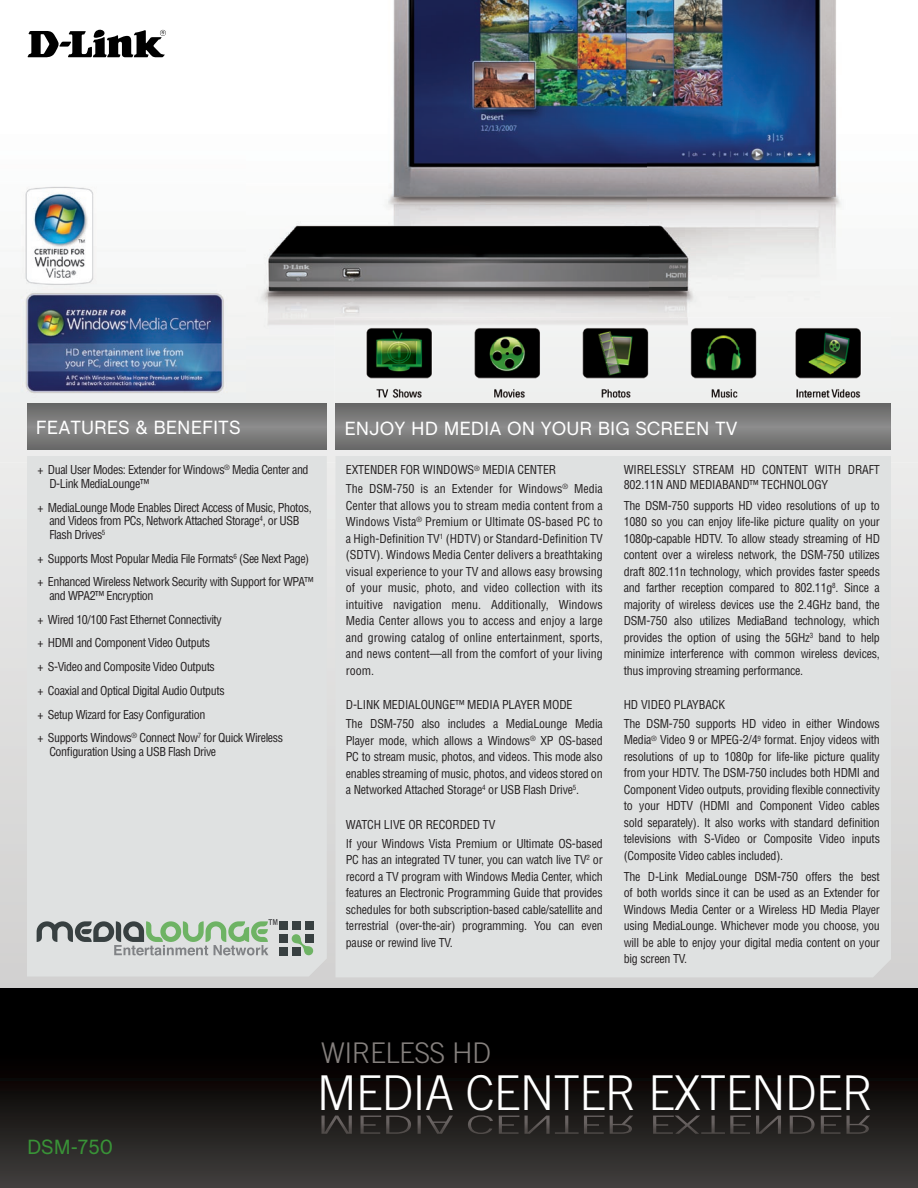
<style>
.page{position:relative;width:918px;height:1188px;background:#fff}
.page>*{position:absolute;margin:0;border:0;box-sizing:border-box;transform-origin:0 0}
.t1{font:300 48px "Trade Gothic";letter-spacing:-.02em;color:#fff}
.t2{font:300 28.5px "Trade Gothic";letter-spacing:-.02em;color:#85807d}
.t3{font:21px "Chalet";color:#399337}
.t4{font:19.5px "Chalet";color:#fff}
.t5{font:condensed 12px/16.5px "Helvetica";letter-spacing:-.02em;color:#231f20}
.t6{font:condensed 12px/18.6px "Helvetica";color:#231f20}
</style>
<div class="page">
<svg style="left:0;top:462px;width:918px;height:526px;background:#dadada"></svg>
<img style="left:27px;top:0;width:621px;height:205px">
<img style="left:648px;top:0;width:270px;height:359px">
<div style="left:0;top:401px;width:54px;height:61px;background:#ededec"></div>
<img style="left:246px;top:205px;width:402px;height:154px">
<div style="left:54px;top:359px;width:324px;height:103px;background:#eeefee"></div>
<div style="left:0;top:988px;width:918px;height:200px;background:linear-gradient(to bottom,#000,#383634)"></div>
<svg style="left:28px;top:29px;width:138px;height:28px"></svg>
<img style="left:0;top:155px;width:246px;height:246px">
<svg style="left:321px;top:1115px;width:549px;height:19px;background:#2e2b2a"></svg>
<div style="left:27px;top:456px;width:300px;height:520px;background:#dfe1e1"></div>
<div style="left:335px;top:456px;width:556px;height:521px;background:#dfe1e1"></div>
<svg style="left:27px;top:404px;width:300px;height:46px;background:#787878"></svg>
<svg style="left:335px;top:406px;width:556px;height:44px;background:#797979"></svg>
<img style="left:335px;top:317px;width:556px;height:87px">
<img style="left:335px;top:404px;width:556px;height:2px">
<div style="left:279px;top:921px;width:9px;height:9px;background:#384041"></div>
<div style="left:292px;top:921px;width:9px;height:9px;background:#384041"></div>
<div style="left:305px;top:921px;width:8px;height:9px;background:#384041"></div>
<div style="left:279px;top:934px;width:9px;height:9px;background:#384041"></div>
<div style="left:279px;top:947px;width:9px;height:8px;background:#384041"></div>
<div style="left:292px;top:947px;width:9px;height:8px;background:#384041"></div>
<div style="left:305px;top:934px;width:8px;height:9px;background:#384041"></div>
<div style="left:304px;top:946px;width:9px;height:9px;background:#6eb364;border-radius:50%"></div>
<div style="left:292px;top:934px;width:9px;height:9px;background:#6eb364;border-radius:50%"></div>
<svg style="left:296px;top:938px;width:13px;height:14px"></svg>
<svg style="left:37px;top:919px;width:240px;height:37px;background:#afbcb0"></svg>
<h3 class="t4" style="left:36px;top:416px;width:206px">FEATURES &amp; BENEFITS</h3>
<h3 class="t4" style="left:344px;top:417px;width:395px">ENJOY HD MEDIA ON YOUR BIG SCREEN TV</h3>
<p class="t5" style="left:49px;top:463px;width:261px;line-height:13.5px;text-indent:-12px">+ Dual User Modes: Extender for Windows<sup>®</sup> Media Center and<br>D-Link MediaLounge™</p>
<p class="t5" style="left:49px;top:501px;width:264px;line-height:13.5px;text-indent:-12px">+ MediaLounge Mode Enables Direct Access of Music, Photos, and Videos from PCs, Network Attached Storage<sup>4</sup>, or USB<br>Flash Drives<sup>5</sup></p>
<p class="t5" style="left:37px;top:546px;width:278px;line-height:23.7px">+ Supports Most Popular Media File Formats<sup>6</sup> (See Next Page) + Enhanced Wireless Network Security with Support for WPA™</p>
<p class="t5" style="left:37px;top:583px;width:247px;line-height:23.7px;text-indent:12px">and WPA2™ Encryption<br>+ Wired 10/100 Fast Ethernet Connectivity<br>+ HDMI and Component Video Outputs<br>+ S-Video and Composite Video Outputs<br>+ Coaxial and Optical Digital Audio Outputs<br>+ Setup Wizard for Easy Configuration<br>+ Supports Windows<sup>®</sup> Connect Now<sup>7</sup> for Quick Wireless</p>
<p class="t5" style="left:49px;top:743px;width:168px">Configuration Using a USB Flash Drive</p>
<p class="t6" style="left:346px;top:461px;width:258px">EXTENDER FOR WINDOWS<sup>®</sup> MEDIA CENTER<br>The DSM-750 is an Extender for Windows<sup>®</sup> Media</p>
<p class="t5" style="left:346px;top:497px;width:258px;text-align:justify">Center that allows you to stream media content from a Windows Vista<sup>®</sup> Premium or Ultimate OS-based PC to a High-Definition TV<sup>1</sup> (HDTV) or Standard-Definition TV (SDTV). Windows Media Center delivers a breathtaking visual experience to your TV and allows easy browsing of your music, photo, and video collection with its intuitive navigation menu. Additionally, Windows Media Center allows you to access and enjoy a large and growing catalog of online entertainment, sports, and news content—all from the comfort of your living room.</p>
<p class="t5" style="left:346px;top:696px;width:258px;line-height:18.6px">D-LINK MEDIALOUNGE™ MEDIA PLAYER MODE<br>The DSM-750 also includes a MediaLounge Media</p>
<p class="t5" style="left:346px;top:732px;width:258px;text-align:justify">Player mode, which allows a Windows<sup>®</sup> XP OS-based PC to stream music, photos, and videos. This mode also enables streaming of music, photos, and videos stored on a Networked Attached Storage<sup>4</sup> or USB Flash Drive<sup>5</sup>.</p>
<p class="t5" style="left:346px;top:815px;width:258px;line-height:18.6px">WATCH LIVE OR RECORDED TV<br>If your Windows Vista Premium or Ultimate OS-based</p>
<p class="t5" style="left:346px;top:851px;width:258px;text-align:justify">PC has an integrated TV tuner, you can watch live TV<sup>2</sup> or record a TV program with Windows Media Center, which features an Electronic Programming Guide that provides schedules for both subscription-based cable/satellite and terrestrial (over-the-air) programming. You can even pause or rewind live TV.</p>
<p class="t5" style="left:624px;top:463px;width:258px;line-height:14.2px">WIRELESSLY STREAM HD CONTENT WITH DRAFT<br>802.11N AND MEDIABAND™ TECHNOLOGY</p>
<p class="t5" style="left:624px;top:497px;width:258px;text-align:justify">The DSM-750 supports HD video resolutions of up to 1080 so you can enjoy life-like picture quality on your 1080p-capable HDTV. To allow steady streaming of HD content over a wireless network, the DSM-750 utilizes draft 802.11n technology, which provides faster speeds and farther reception compared to 802.11g<sup>8</sup>. Since a majority of wireless devices use the 2.4GHz band, the DSM-750 also utilizes MediaBand technology, which provides the option of using the 5GHz<sup>3</sup> band to help minimize interference with common wireless devices, thus improving streaming performance.</p>
<p class="t5" style="left:624px;top:696px;width:258px;line-height:18.6px">HD VIDEO PLAYBACK<br>The DSM-750 supports HD video in either Windows</p>
<p class="t5" style="left:624px;top:732px;width:258px;text-align:justify">Media<sup>®</sup> Video 9 or MPEG-2/4<sup>9</sup> format. Enjoy videos with resolutions of up to 1080p for life-like picture quality from your HDTV. The DSM-750 includes both HDMI and Component Video outputs, providing flexible connectivity to your HDTV (HDMI and Component Video cables sold separately). It also works with standard definition televisions with S-Video or Composite Video inputs (Composite Video cables included).</p>
<p class="t5" style="left:624px;top:868px;width:258px;text-align:justify">The D-Link MediaLounge DSM-750 offers the best of both worlds since it can be used as an Extender for Windows Media Center or a Wireless HD Media Player using MediaLounge. Whichever mode you choose, you will be able to enjoy your digital media content on your big screen TV.</p>
<h3 class="t3" style="left:27px;top:1135px;width:88px">DSM-750</h3>
<h2 class="t2" style="left:321px;top:1036px;width:172px">WIRELESS HD</h2>
<h1 class="t1" style="left:317px;top:1064px;width:559px">MEDIA CENTER EXTENDER</h1>
</div>
